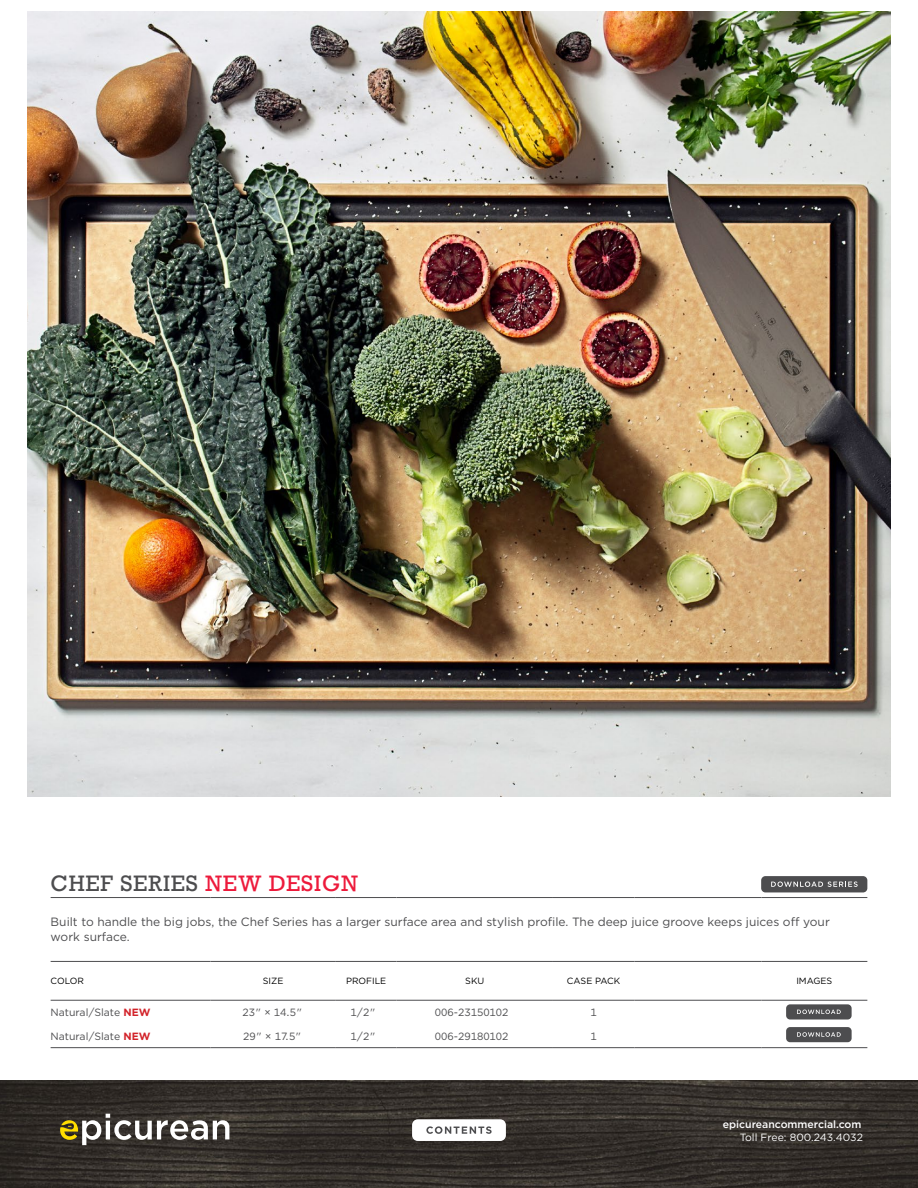
<style>
.page{position:relative;width:918px;height:1188px;background:#fff}
.page>*{position:absolute;margin:0;border:0;box-sizing:border-box;transform-origin:0 0}
.t1{font:21px "Rockwell";letter-spacing:.04em;color:#4d4d4f}
.t2{font:12px/15px "Gotham";color:#4d4d4f}
.t3{font:10.5px "Gotham";color:#4d4d4f}
.t4{font:500 10.5px "Gotham";color:#fff}
.t5{font:10.5px "Gotham";color:#fff}
.t6{font:9px "Gotham";color:#000}
.s1{color:#ed1a3b}
.s2{font-weight:700;color:#d2232a}
</style>
<div class="page">
<img style="left:0;top:1080px;width:918px;height:108px">
<div style="left:412px;top:1119px;width:94px;height:22px;background:#fff;border-radius:6px"></div>
<svg style="left:426px;top:1126px;width:66px;height:8px"></svg>
<svg style="left:60px;top:1114px;width:169px;height:31px"></svg>
<hr style="left:553px;top:1000px;width:81px;height:1px;background:#4d4d4f">
<hr style="left:634px;top:1000px;width:127px;height:1px;background:#4d4d4f">
<hr style="left:761px;top:1000px;width:106px;height:1px;background:#4d4d4f">
<hr style="left:51px;top:897px;width:159px;height:1px;background:#4d4d4f">
<hr style="left:210px;top:897px;width:126px;height:1px;background:#4d4d4f">
<hr style="left:336px;top:897px;width:61px;height:1px;background:#4d4d4f">
<hr style="left:397px;top:897px;width:156px;height:1px;background:#4d4d4f">
<hr style="left:553px;top:897px;width:81px;height:1px;background:#4d4d4f">
<hr style="left:634px;top:897px;width:127px;height:1px;background:#4d4d4f">
<hr style="left:761px;top:897px;width:106px;height:1px;background:#4d4d4f">
<hr style="left:51px;top:961px;width:159px;height:1px;background:#4d4d4f">
<hr style="left:210px;top:961px;width:126px;height:1px;background:#4d4d4f">
<hr style="left:336px;top:961px;width:61px;height:1px;background:#4d4d4f">
<hr style="left:397px;top:961px;width:156px;height:1px;background:#4d4d4f">
<hr style="left:553px;top:961px;width:81px;height:1px;background:#4d4d4f">
<hr style="left:634px;top:961px;width:127px;height:1px;background:#4d4d4f">
<hr style="left:761px;top:961px;width:106px;height:1px;background:#4d4d4f">
<hr style="left:51px;top:1047px;width:159px;height:1px;background:#4d4d4f">
<hr style="left:210px;top:1047px;width:126px;height:1px;background:#4d4d4f">
<hr style="left:336px;top:1047px;width:61px;height:1px;background:#4d4d4f">
<hr style="left:397px;top:1047px;width:156px;height:1px;background:#4d4d4f">
<hr style="left:553px;top:1047px;width:81px;height:1px;background:#4d4d4f">
<hr style="left:634px;top:1047px;width:127px;height:1px;background:#4d4d4f">
<hr style="left:761px;top:1047px;width:106px;height:1px;background:#4d4d4f">
<hr style="left:51px;top:1000px;width:159px;height:1px;background:#4d4d4f">
<hr style="left:210px;top:1000px;width:126px;height:1px;background:#4d4d4f">
<hr style="left:336px;top:1000px;width:61px;height:1px;background:#4d4d4f">
<hr style="left:397px;top:1000px;width:156px;height:1px;background:#4d4d4f">
<div style="left:786px;top:1004px;width:66px;height:16px;background:#4d4d4f;border-radius:4px"></div>
<svg style="left:797px;top:1010px;width:44px;height:4px"></svg>
<div style="left:786px;top:1027px;width:66px;height:15px;background:#4d4d4f;border-radius:4px"></div>
<svg style="left:797px;top:1032px;width:44px;height:5px"></svg>
<img style="left:27px;top:12px;width:864px;height:785px">
<div style="left:761px;top:876px;width:106px;height:16px;background:#4d4d4f;border-radius:4px"></div>
<svg style="left:771px;top:882px;width:87px;height:5px"></svg>
<h1 class="t1" style="left:51px;top:870px;width:309px">CHEF SERIES <span class="s1">NEW DESIGN</span></h1>
<p class="t2" style="left:51px;top:914px;width:781px">Built to handle the big jobs, the Chef Series has a larger surface area and stylish profile. The deep juice groove keeps juices off your work surface.</p>
<p class="t6" style="left:51px;top:975px;width:35px">COLOR</p>
<p class="t6" style="left:263px;top:975px;width:22px">SIZE</p>
<p class="t6" style="left:346px;top:975px;width:42px">PROFILE</p>
<p class="t6" style="left:465px;top:975px;width:20px">SKU</p>
<p class="t6" style="left:567px;top:975px;width:55px">CASE PACK</p>
<p class="t6" style="left:796px;top:975px;width:38px">IMAGES</p>
<p class="t3" style="left:51px;top:1006px;width:101px">Natural/Slate <span class="s2">NEW</span></p>
<p class="t3" style="left:242px;top:1006px;width:61px">23" × 14.5"</p>
<p class="t3" style="left:351px;top:1006px;width:27px">1/2"</p>
<p class="t3" style="left:435px;top:1006px;width:75px">006-23150102</p>
<p class="t3" style="left:591px;top:1006px;width:8px">1</p>
<p class="t3" style="left:51px;top:1029px;width:101px">Natural/Slate <span class="s2">NEW</span></p>
<p class="t3" style="left:243px;top:1029px;width:60px">29" × 17.5"</p>
<p class="t3" style="left:351px;top:1029px;width:27px">1/2"</p>
<p class="t3" style="left:435px;top:1029px;width:75px">006-29180102</p>
<p class="t3" style="left:591px;top:1030px;width:8px">1</p>
<p class="t4" style="left:723px;top:1117px;width:140px">epicureancommercial.com</p>
<p class="t5" style="left:740px;top:1130px;width:125px">Toll Free: 800.243.4032</p>
</div>
